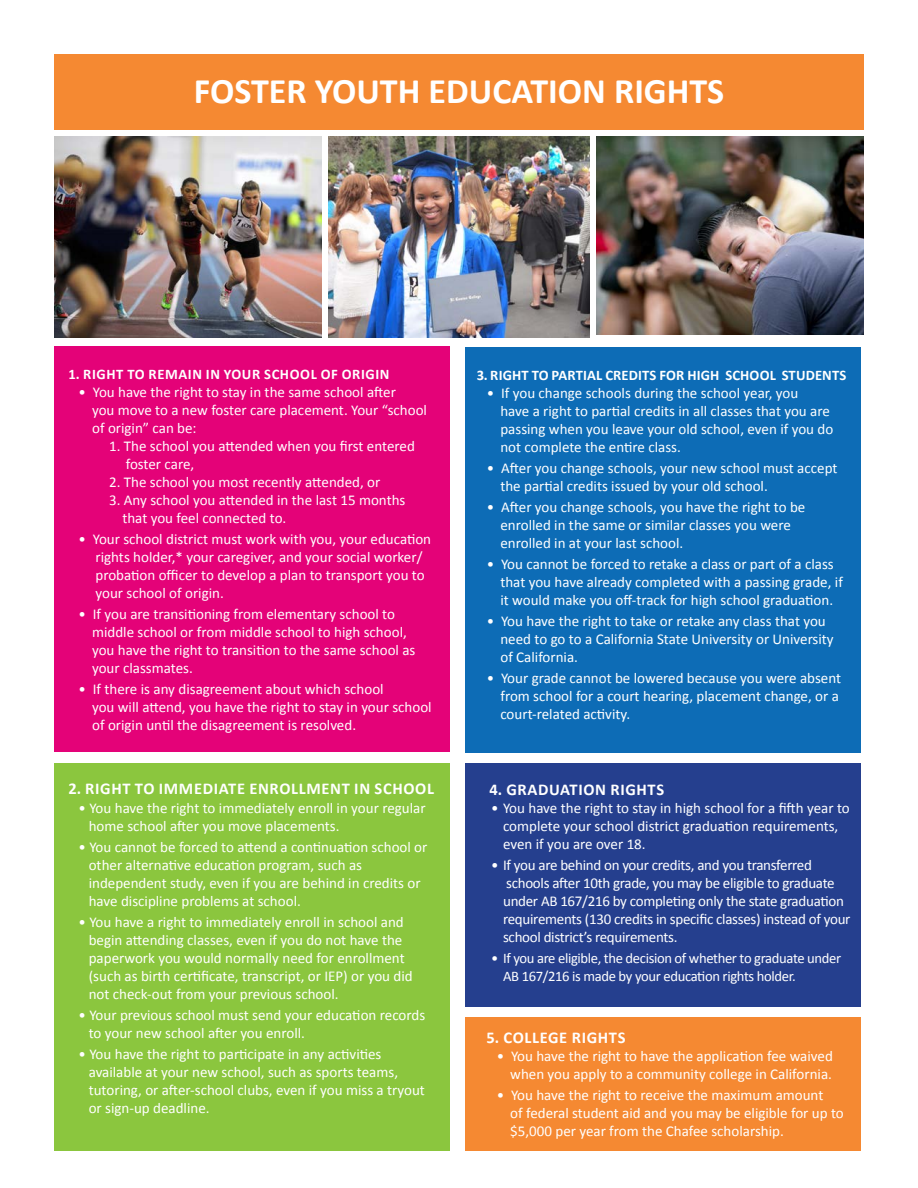
<style>
.page{position:relative;width:918px;height:1188px;background:#fff}
.page>*{position:absolute;margin:0;border:0;box-sizing:border-box;transform-origin:0 0}
.t1{font:700 36px "Calibri";color:#fff}
.t2{font:700 16.5px "Calibri";letter-spacing:.04em;color:#fff}
.t3{font:15px/18px "Calibri";color:#fff}
.t4{font:15px/18px "Calibri";letter-spacing:-.02em;color:#fff}
.t5{font:14.7px/18px "Calibri";letter-spacing:-.025em;color:#fff}
.t6{font:700 14.7px "Calibri";letter-spacing:.01em;color:#fff}
.t7{font:700 14.7px "Calibri";letter-spacing:.04em;color:#fff}
</style>
<div class="page">
<div style="left:54px;top:346px;width:396px;height:406px;background:#e40278"></div>
<div style="left:54px;top:54px;width:810px;height:76px;background:#f58932"></div>
<img style="left:54px;top:137px;width:267px;height:201px">
<img style="left:328px;top:137px;width:262px;height:201px">
<img style="left:597px;top:137px;width:267px;height:198px">
<div style="left:54px;top:763px;width:396px;height:388px;background:#8bc63e"></div>
<div style="left:465px;top:763px;width:396px;height:244px;background:#253f8e"></div>
<div style="left:465px;top:347px;width:396px;height:405px;background:#0d6cb6"></div>
<div style="left:465px;top:1018px;width:396px;height:133px;background:#f58932"></div>
<p class="t1" style="left:194px;top:68px;width:532px">FOSTER YOUTH EDUCATION RIGHTS</p>
<p class="t7" style="left:68px;top:365px;width:323px">1. RIGHT TO REMAIN IN YOUR SCHOOL OF ORIGIN</p>
<p class="t3" style="left:92px;top:383px;width:336px;text-indent:-14px">• You have the right to stay in the same school after<br>you move to a new foster care placement. Your “school of origin” can be:</p>
<p class="t3" style="left:126px;top:437px;width:291px;text-indent:-17px">1. The school you attended when you first entered foster care,</p>
<p class="t3" style="left:109px;top:473px;width:273px">2. The school you most recently attended, or</p>
<p class="t3" style="left:122px;top:491px;width:285px;text-indent:-13px">3. Any school you attended in the last 15 months that you feel connected to.</p>
<p class="t3" style="left:96px;top:530px;width:337px;text-indent:-17px">• Your school district must work with you, your education rights holder,* your caregiver, and your social worker/ probation officer to develop a plan to transport you to your school of origin.</p>
<p class="t3" style="left:92px;top:605px;width:325px;text-indent:-14px">• If you are transitioning from elementary school to middle school or from middle school to high school, you have the right to transition to the same school as</p>
<p class="t3" style="left:92px;top:659px;width:102px">your classmates.</p>
<p class="t3" style="left:92px;top:680px;width:341px;text-indent:-14px">• If there is any disagreement about which school<br>you will attend, you have the right to stay in your school of origin until the disagreement is resolved.</p>
<p class="t2" style="left:68px;top:778px;width:367px">2. RIGHT TO IMMEDIATE ENROLLMENT IN SCHOOL</p>
<p class="t3" style="left:89px;top:800px;width:338px;text-indent:-10px">• You have the right to immediately enroll in your regular home school after you move placements.</p>
<p class="t3" style="left:79px;top:839px;width:350px">• You cannot be forced to attend a continuation school or</p>
<p class="t3" style="left:89px;top:857px;width:333px">other alternative education program, such as independent study, even if you are behind in credits or have discipline problems at school.</p>
<p class="t3" style="left:89px;top:914px;width:325px;text-indent:-10px">• You have a right to immediately enroll in school and begin attending classes, even if you do not have the paperwork you would normally need for enrollment (such as birth certificate, transcript, or IEP) or you did not check-out from your previous school.</p>
<p class="t3" style="left:89px;top:1007px;width:338px;text-indent:-10px">• Your previous school must send your education records to your new school after you enroll.</p>
<p class="t3" style="left:89px;top:1046px;width:311px;text-indent:-10px">• You have the right to participate in any activities available at your new school, such as sports teams,</p>
<p class="t3" style="left:89px;top:1082px;width:338px">tutoring, or after-school clubs, even if you miss a tryout or sign-up deadline.</p>
<p class="t6" style="left:477px;top:366px;width:371px">3. RIGHT TO PARTIAL CREDITS FOR HIGH SCHOOL STUDENTS</p>
<p class="t3" style="left:500px;top:384px;width:334px;text-indent:-14px">• If you change schools during the school year, you<br>have a right to partial credits in all classes that you are passing when you leave your old school, even if you do not complete the entire class.</p>
<p class="t3" style="left:500px;top:459px;width:339px;text-indent:-14px">• After you change schools, your new school must accept the partial credits issued by your old school.</p>
<p class="t3" style="left:487px;top:498px;width:320px">• After you change schools, you have the right to be</p>
<p class="t3" style="left:500px;top:516px;width:292px">enrolled in the same or similar classes you were</p>
<p class="t3" style="left:500px;top:534px;width:184px">enrolled in at your last school.</p>
<p class="t3" style="left:500px;top:555px;width:344px;text-indent:-14px">• You cannot be forced to retake a class or part of a class that you have already completed with a passing grade, if it would make you off-track for high school graduation.</p>
<p class="t3" style="left:500px;top:612px;width:335px;text-indent:-14px">• You have the right to take or retake any class that you need to go to a California State University or University of California.</p>
<p class="t3" style="left:487px;top:669px;width:356px;text-align:right">• Your grade cannot be lowered because you were absent from school for a court hearing, placement change, or a</p>
<p class="t3" style="left:500px;top:705px;width:131px">court-related activity.</p>
<p class="t2" style="left:490px;top:779px;width:176px">4. GRADUATION RIGHTS</p>
<p class="t3" style="left:503px;top:799px;width:348px;text-indent:-12px">• You have the right to stay in high school for a fifth year to complete your school district graduation requirements, even if you are over 18.</p>
<p class="t4" style="left:503px;top:856px;width:349px;text-indent:-12px">• If you are behind on your credits, and you transferred schools after 10th grade, you may be eligible to graduate under AB 167/216 by completing only the state graduation requirements (130 credits in specific classes) instead of your school district’s requirements.</p>
<p class="t5" style="left:503px;top:949px;width:340px;text-indent:-12px">• If you are eligible, the decision of whether to graduate under<br>AB 167/216 is made by your education rights holder.</p>
<p class="t2" style="left:487px;top:1027px;width:140px">5. COLLEGE RIGHTS</p>
<p class="t3" style="left:497px;top:1047px;width:338px;text-align:right">• You have the right to have the application fee waived when you apply to a community college in California.</p>
<p class="t3" style="left:510px;top:1086px;width:335px;text-indent:-14px">• You have the right to receive the maximum amount<br>of federal student aid and you may be eligible for up to $5,000 per year from the Chafee scholarship.</p>
</div>
